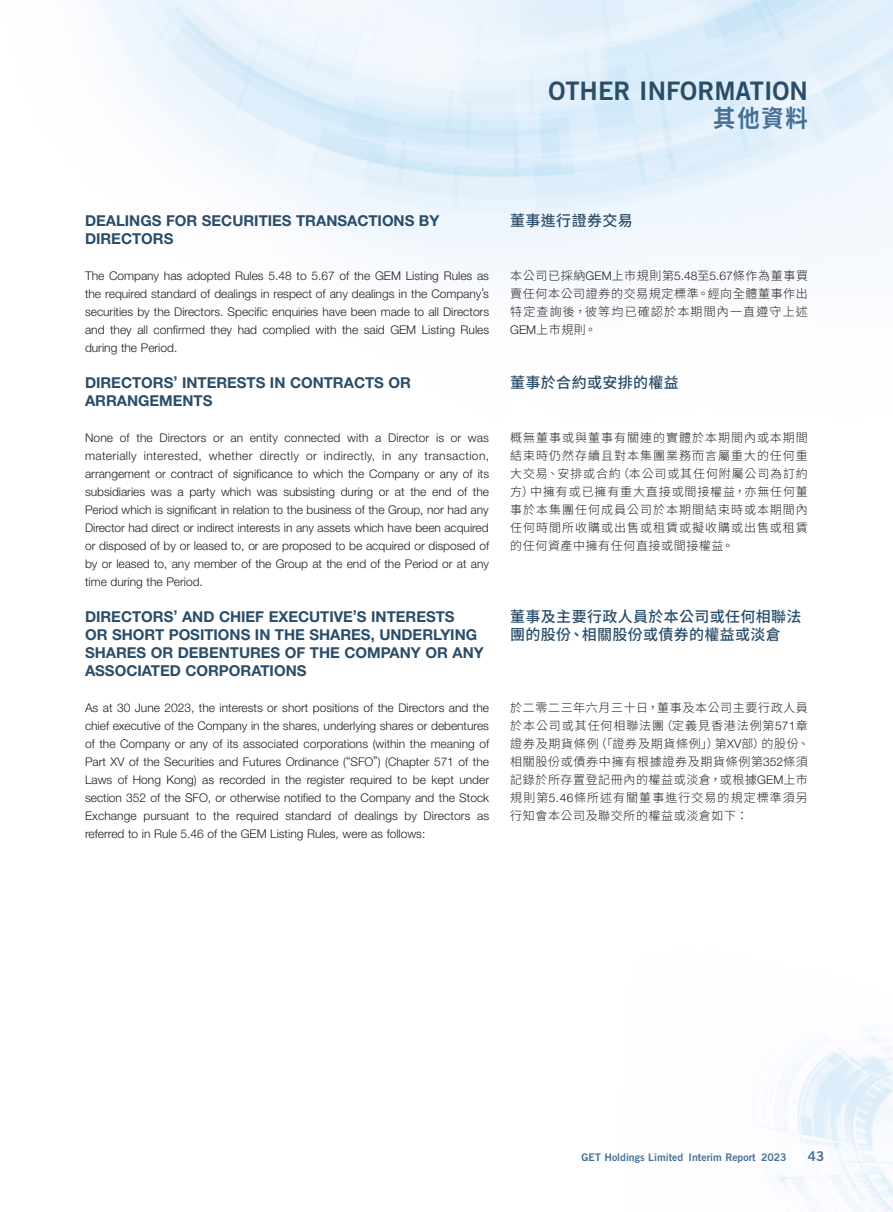
<style>
.page{position:relative;width:893px;height:1212px;background:#fff}
.page>*{position:absolute;margin:0;border:0;box-sizing:border-box;transform-origin:0 0}
.t1{font:25.5px "Trade Gothic LT Std Bd 2";color:#2a4d69}
.t2{font:700 24px "Source Han Sans TC";color:#457196;scale:.93 1}
.Heading_1{font:700 15px/18px "Helvetica Neue LT Std";color:#2a4d69}
.C_Heading_1{font:500 15px/18px "Source Han Sans TC";letter-spacing:.025em;color:#2a4d69}
.t3{font:13.5px "Trade Gothic LT Std Bd 2";color:#457196}
.Body_Text{font:300 12px/18px "Helvetica Neue LT Std";color:#231f20;text-align:justify}
.C_Body_Text{font:300 12px/18px "Source Han Sans TC";letter-spacing:.055em;color:#231f20;text-align:justify}
.t4{font:10.5px "Trade Gothic LT Std Bd 2";color:#457196}
.s1{font-family:"Helvetica Neue LT Std"}
</style>
<div class="page">
<h1 class="t1" style="left:548px;top:75px;width:261px">OTHER INFORMATION</h1>
<h2 class="t2" style="left:713px;top:105px;width:103px">其他資料</h2>
<p class="Heading_1" style="left:85px;top:211px;width:356px">DEALINGS FOR SECURITIES TRANSACTIONS BY<br>DIRECTORS</p>
<p class="Body_Text" style="left:85px;top:266px;width:406px">The Company has adopted Rules 5.48 to 5.67 of the GEM Listing Rules as the required standard of dealings in respect of any dealings in the Company’s securities by the Directors. Specific enquiries have been made to all Directors and they all confirmed they had complied with the said GEM Listing Rules during the Period.</p>
<p class="Heading_1" style="left:85px;top:373px;width:327px">DIRECTORS’ INTERESTS IN CONTRACTS OR<br>ARRANGEMENTS</p>
<p class="Body_Text" style="left:85px;top:428px;width:406px">None of the Directors or an entity connected with a Director is or was materially interested, whether directly or indirectly, in any transaction, arrangement or contract of significance to which the Company or any of its subsidiaries was a party which was subsisting during or at the end of the Period which is significant in relation to the business of the Group, nor had any Director had direct or indirect interests in any assets which have been acquired or disposed of by or leased to, or are proposed to be acquired or disposed of by or leased to, any member of the Group at the end of the Period or at any time during the Period.</p>
<p class="Heading_1" style="left:85px;top:607px;width:400px">DIRECTORS’ AND CHIEF EXECUTIVE’S INTERESTS<br>OR SHORT POSITIONS IN THE SHARES, UNDERLYING SHARES OR DEBENTURES OF THE COMPANY OR ANY ASSOCIATED CORPORATIONS</p>
<p class="Body_Text" style="left:85px;top:698px;width:406px">As at 30 June 2023, the interests or short positions of the Directors and the chief executive of the Company in the shares, underlying shares or debentures of the Company or any of its associated corporations (within the meaning of Part XV of the Securities and Futures Ordinance (“SFO”) (Chapter 571 of the Laws of Hong Kong) as recorded in the register required to be kept under section 352 of the SFO, or otherwise notified to the Company and the Stock Exchange pursuant to the required standard of dealings by Directors as referred to in Rule 5.46 of the GEM Listing Rules, were as follows:</p>
<p class="C_Heading_1" style="left:510px;top:212px;width:124px">董事進行證券交易</p>
<p class="C_Body_Text" style="left:510px;top:267px;width:299px">本公司已採納<span class="s1">GEM</span>上市規則第<span class="s1">5.48</span>至<span class="s1">5.67</span>條作為董事買賣任何本公司證券的交易規定標準。經向全體董事作出特定查詢後，彼等均已確認於本期間內一直遵守上述<span class="s1">GEM</span>上市規則。</p>
<p class="C_Heading_1" style="left:510px;top:374px;width:170px">董事於合約或安排的權益</p>
<p class="C_Body_Text" style="left:510px;top:429px;width:299px">概無董事或與董事有關連的實體於本期間內或本期間結束時仍然存續且對本集團業務而言屬重大的任何重大交易、安排或合約（本公司或其任何附屬公司為訂約方）中擁有或已擁有重大直接或間接權益，亦無任何董事於本集團任何成員公司於本期間結束時或本期間內任何時間所收購或出售或租賃或擬收購或出售或租賃的任何資產中擁有任何直接或間接權益。</p>
<p class="C_Heading_1" style="left:510px;top:608px;width:293px">董事及主要行政人員於本公司或任何相聯法團的股份、相關股份或債券的權益或淡倉</p>
<p class="C_Body_Text" style="left:510px;top:699px;width:301px;text-align:left">於二零二三年六月三十日，董事及本公司主要行政人員於本公司或其任何相聯法團（定義見香港法例第<span class="s1">571</span>章證券及期貨條例（「證券及期貨條例」）第<span class="s1">XV</span>部）的股份、相關股份或債券中擁有根據證券及期貨條例第<span class="s1">352</span>條須記錄於所存置登記冊內的權益或淡倉，或根據<span class="s1">GEM</span>上市規則第<span class="s1">5.46</span>條所述有關董事進行交易的規定標準須另行知會本公司及聯交所的權益或淡倉如下：</p>
<p class="t4" style="left:582px;top:1150px;width:207px">GET Holdings Limited Interim Report 2023</p>
<p class="t3" style="left:808px;top:1148px;width:18px">43</p>
</div>
